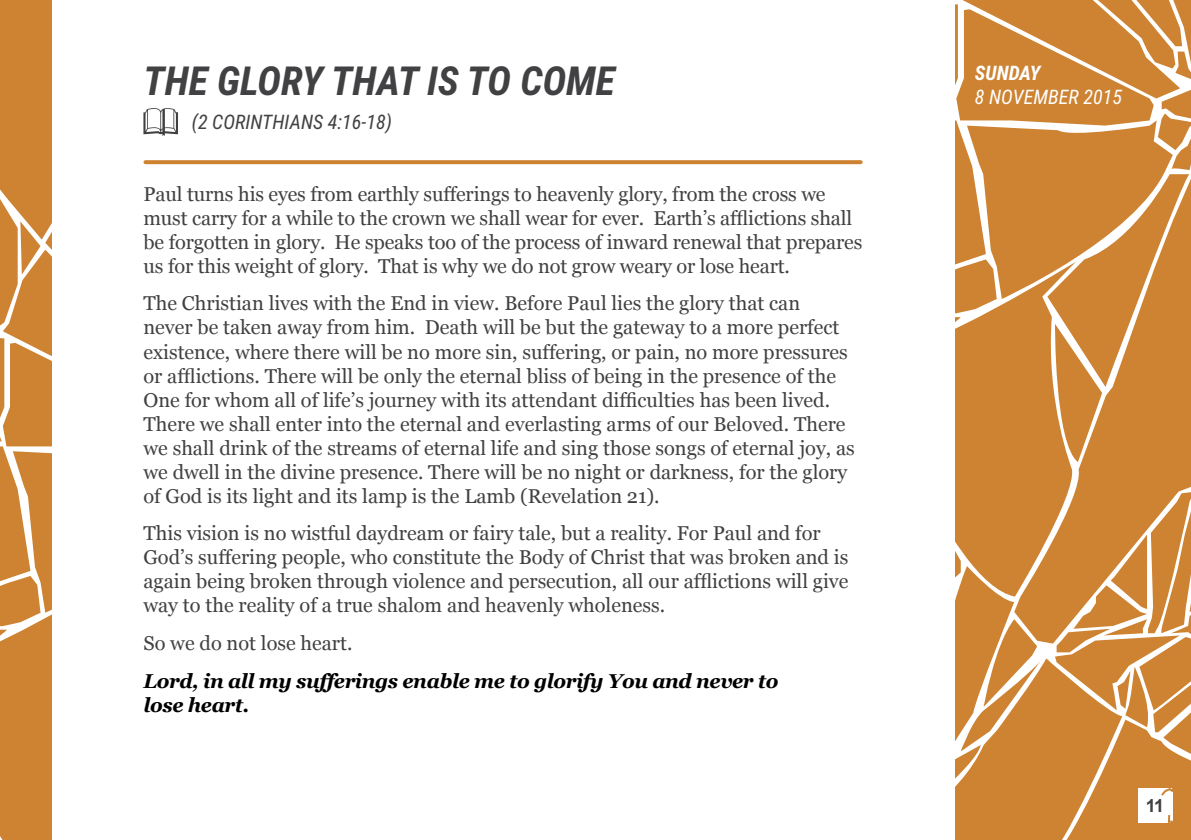
<style>
.page{position:relative;width:1191px;height:840px;background:#fff}
.page>*{position:absolute;margin:0;border:0;box-sizing:border-box;transform-origin:0 0}
.t1{font:italic 700 40px "Roboto Condensed";color:#414042}
.t2{font:20px/24px "Georgia";color:#414042}
.t3{font:italic 700 20px/24px "Georgia";letter-spacing:-.02em;color:#000}
.t4{font:italic 20px "Roboto Condensed";color:#414042}
.t5{font:italic 20px "Roboto Condensed";color:#fff}
.t6{font:italic 700 20px "Roboto Condensed";color:#fff}
.t7{font:700 18px "Arial";color:#414042}
</style>
<div class="page">
<svg style="left:0;top:0;width:51px;height:839px;background:#d18e45"></svg>
<svg style="left:955px;top:0;width:236px;height:839px;background:#d29048"></svg>
<svg style="left:145px;top:160px;width:715px;height:4px;background:#cf883b"></svg>
<svg style="left:143px;top:108px;width:35px;height:28px"></svg>
<div style="left:1137px;top:787px;width:35px;height:35px;background:#fff"></div>
<svg style="left:1159px;top:784px;width:17px;height:13px"></svg>
<svg style="left:1166px;top:812px;width:15px;height:16px"></svg>
<h1 class="t1" style="left:143px;top:53px;width:473px">THE GLOR Y THAT IS TO COME</h1>
<p class="t4" style="left:192px;top:107px;width:202px">(2 CORINTHIANS 4:16-18)</p>
<p class="t2" style="left:143px;top:182px;width:720px">Paul turns his eyes from earthly sufferings to heavenly glory, from the cross we must carry for a while to the crown we shall wear for ever. Earth’s afflictions shall be forgotten in glory. He speaks too of the process of inward renewal that prepares us for this weight of glory. That is why we do not grow weary or lose heart.</p>
<p class="t2" style="left:143px;top:292px;width:713px">The Christian lives with the End in view. Before Paul lies the glory that can<br>never be taken away from him. Death will be but the gateway to a more perfect existence, where there will be no more sin, suffering, or pain, no more pressures or afflictions. There will be only the eternal bliss of being in the presence of the One for whom all of life’s journey with its attendant difficulties has been lived.<br>There we shall enter into the eternal and everlasting arms of our Beloved. There we shall drink of the streams of eternal life and sing those songs of eternal joy, as we dwell in the divine presence. There will be no night or darkness, for the glory of God is its light and its lamp is the Lamb (Revelation 21).</p>
<p class="t2" style="left:143px;top:521px;width:706px">This vision is no wistful daydream or fairy tale, but a reality. For Paul and for God’s suffering people, who constitute the Body of Christ that was broken and is again being broken through violence and persecution, all our afflictions will give way to the reality of a true shalom and heavenly wholeness.</p>
<p class="t2" style="left:143px;top:631px;width:210px">So we do not lose heart.</p>
<p class="t3" style="left:143px;top:668px;width:636px">Lord, in all my sufferings enable me to glorify You and never to lose heart.</p>
<p class="t6" style="left:975px;top:59px;width:67px">SUNDA Y</p>
<p class="t5" style="left:975px;top:83px;width:149px">8 NOVEMBER 2015</p>
<p class="t7" style="left:1146px;top:793px;width:20px">11</p>
</div>
